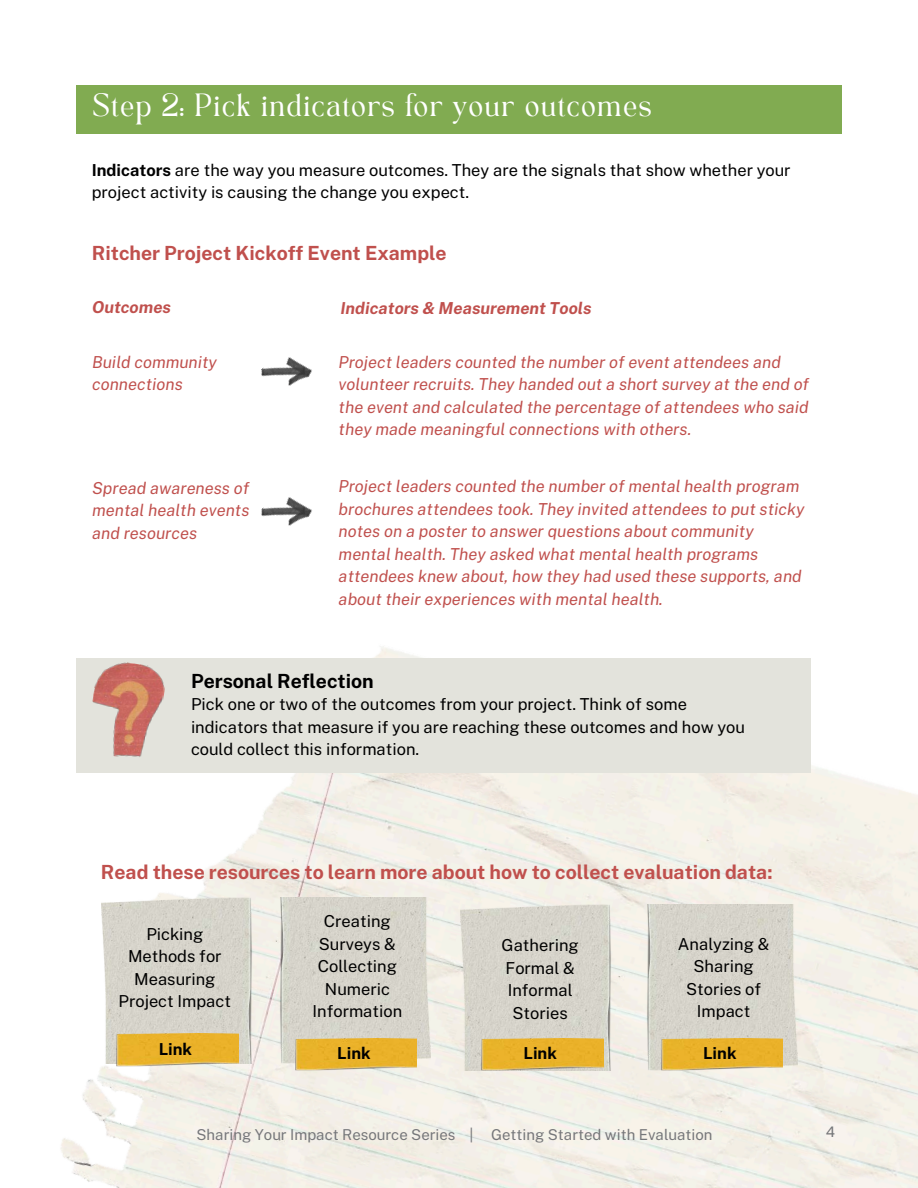
<style>
.page{position:relative;width:918px;height:1188px;background:#fff}
.page>*{position:absolute;margin:0;border:0;box-sizing:border-box;transform-origin:0 0}
.t1{font:22.5px "TAN Angleton";color:#fff}
.t2{font:700 19.5px "Public Sans";color:#c0504d}
.t3{font:700 19.5px "Public Sans";color:#000}
.t4{font:italic 16.5px/22.5px "Public Sans";color:#c0504d}
.t5{font:16.5px/22.5px "Public Sans";color:#000;text-align:center}
.t6{font:italic 700 16.5px "Public Sans";color:#c0504d}
.t7{font:700 16.5px "Public Sans";color:#000}
.t8{font:15px "Public Sans";color:#76777a}
.t9{font:15px "Golos Text";color:#76777a}
.s1{font-weight:700}
</style>
<div class="page">
<img style="left:261px;top:357px;width:51px;height:29px">
<img style="left:261px;top:497px;width:51px;height:29px">
<img style="left:60px;top:646px;width:858px;height:542px">
<div style="left:76px;top:658px;width:735px;height:114px;background:#e3e3dc"></div>
<img style="left:92px;top:662px;width:73px;height:95px">
<div style="left:76px;top:86px;width:766px;height:48px;background:#81ab51"></div>
<img style="left:101px;top:898px;width:153px;height:165px">
<img style="left:117px;top:1034px;width:121px;height:32px">
<img style="left:277px;top:898px;width:153px;height:165px">
<img style="left:295px;top:1038px;width:122px;height:33px">
<img style="left:461px;top:905px;width:153px;height:165px">
<img style="left:482px;top:1038px;width:121px;height:33px">
<img style="left:644px;top:905px;width:153px;height:165px">
<img style="left:661px;top:1038px;width:122px;height:33px">
<p class="t1" style="left:92px;top:93px;width:562px">Step 2: Pick indicators for your outcomes</p>
<p class="t5" style="left:92px;top:159px;width:700px;text-align:left"><span class="s1">Indicators</span> are the way you measure outcomes. They are the signals that show whether your project activity is causing the change you expect.</p>
<p class="t2" style="left:92px;top:241px;width:356px">Ritcher Project Kickoff Event Example</p>
<p class="t6" style="left:341px;top:298px;width:253px">Indicators &amp; Measurement Tools</p>
<h3 class="t6" style="left:92px;top:297px;width:80px">Outcomes</h3>
<p class="t4" style="left:92px;top:351px;width:126px">Build community connections</p>
<h3 class="t4" style="left:92px;top:476px;width:159px;text-align:justify">Spread awareness of mental health events and resources</h3>
<p class="t4" style="left:339px;top:351px;width:472px">Project leaders counted the number of event attendees and volunteer recruits. They handed out a short survey at the end of the event and calculated the percentage of attendees who said they made meaningful connections with others.</p>
<p class="t4" style="left:339px;top:475px;width:467px">Project leaders counted the number of mental health program brochures attendees took. They invited attendees to put sticky notes on a poster to answer questions about community mental health. They asked what mental health programs attendees knew about, how they had used these supports, and about their experiences with mental health.</p>
<p class="t3" style="left:191px;top:669px;width:184px">Personal Reflection</p>
<h3 class="t5" style="left:191px;top:693px;width:497px">Pick one or two of the outcomes from your project. Think of some</h3>
<p class="t5" style="left:191px;top:715px;width:555px;text-align:left">indicators that measure if you are reaching these outcomes and how you could collect this information.</p>
<p class="t2" style="left:101px;top:860px;width:673px">Read these resources to learn more about how to collect evaluation data:</p>
<p class="t5" style="left:119px;top:922px;width:114px">Picking<br>Methods for<br>Measuring<br>Project Impact</p>
<p class="t5" style="left:313px;top:910px;width:91px">Creating<br>Surveys &amp;<br>Collecting<br>Numeric<br>Information</p>
<p class="t5" style="left:502px;top:934px;width:79px">Gathering<br>Formal &amp;<br>Informal<br>Stories</p>
<h2 class="t5" style="left:678px;top:932px;width:93px">Analyzing &amp;<br>Sharing<br>Stories of<br>Impact</h2>
<p class="t7" style="left:159px;top:1039px;width:35px">Link</p>
<p class="t7" style="left:337px;top:1043px;width:35px">Link</p>
<p class="t7" style="left:524px;top:1043px;width:35px">Link</p>
<p class="t7" style="left:703px;top:1043px;width:35px">Link</p>
<p class="t8" style="left:197px;top:1125px;width:517px">Sharing Your Impact Resource Series | Getting Started with Evaluation</p>
<p class="t9" style="left:826px;top:1123px;width:11px">4</p>
</div>
